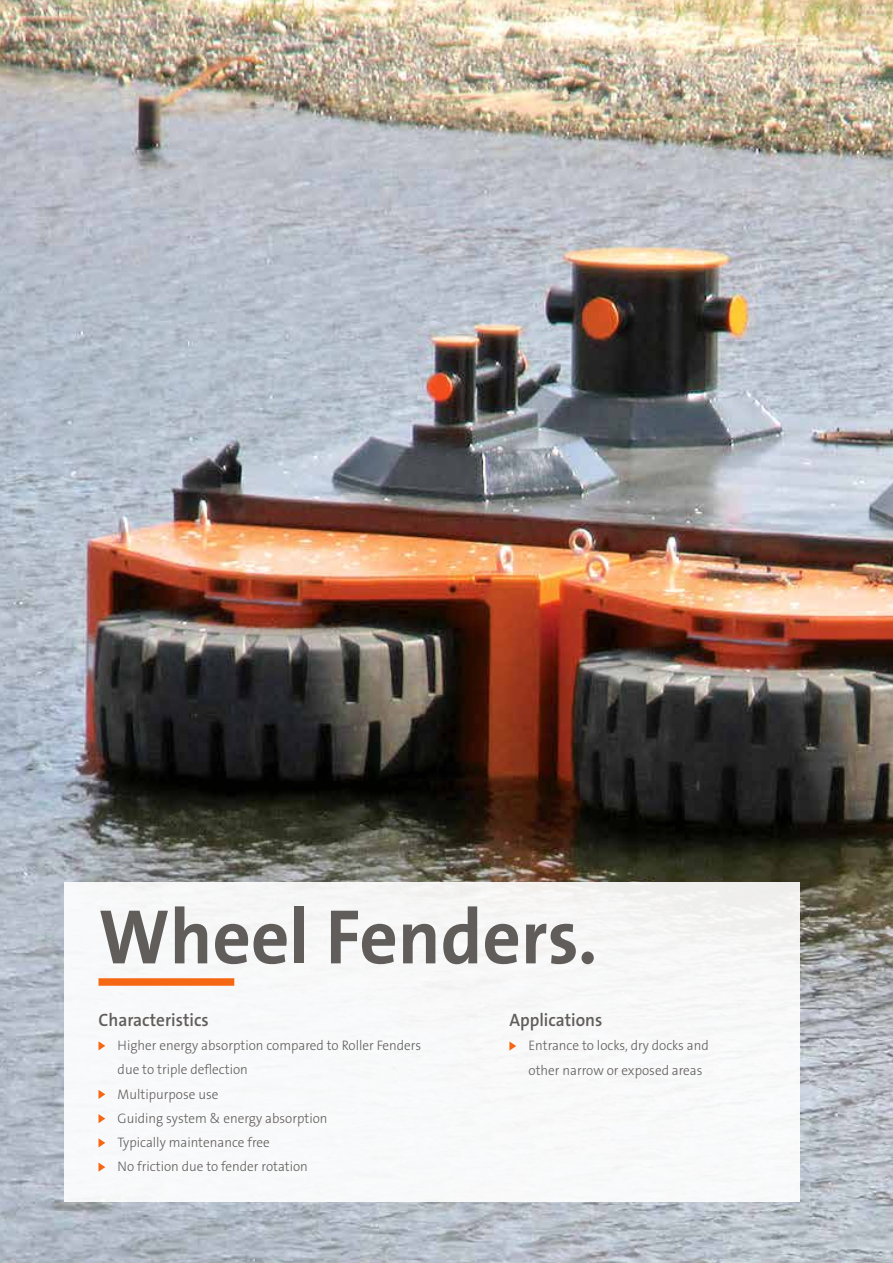
<style>
.page{position:relative;width:893px;height:1263px;background:#fff}
.page>*{position:absolute;margin:0;border:0;box-sizing:border-box;transform-origin:0 0}
.t1{font:700 78px "The Sans B Plus W7";color:#605d5b;scale:.96 1}
.t2{font:600 18px "The Sans B Plus W6";color:#605d5b;scale:.96 1}
.t3{font:300 13.8px/24.3px "The Sans B Plus W3";color:#605d5b;text-align:center;scale:.96 1}
</style>
<div class="page">
<img style="left:0;top:0;width:893px;height:1263px">
<div style="left:64px;top:882px;width:735px;height:319px;background:#f8f9f9"></div>
<div style="left:99px;top:978px;width:135px;height:8px;background:#f66714"></div>
<svg style="left:99px;top:1041px;width:6px;height:9px"></svg>
<svg style="left:99px;top:1090px;width:6px;height:9px"></svg>
<svg style="left:99px;top:1114px;width:6px;height:9px"></svg>
<svg style="left:99px;top:1138px;width:6px;height:9px"></svg>
<svg style="left:99px;top:1163px;width:6px;height:9px"></svg>
<svg style="left:509px;top:1041px;width:7px;height:9px"></svg>
<h1 class="t1" style="left:99px;top:887px;width:521px">Wheel Fenders.</h1>
<h2 class="t2" style="left:99px;top:1008px;width:116px">Characteristics</h2>
<p class="t3" style="left:118px;top:1033px;width:318px">Higher energy absorption compared to Roller Fenders</p>
<p class="t3" style="left:118px;top:1058px;width:137px">due to triple deflection</p>
<p class="t3" style="left:118px;top:1082px;width:106px">Multipurpose use</p>
<p class="t3" style="left:118px;top:1106px;width:220px">Guiding system &amp; energy absorption</p>
<p class="t3" style="left:105px;top:1130px;width:173px">Typically maintenance free</p>
<p class="t3" style="left:105px;top:1155px;width:212px">No friction due to fender rotation</p>
<h2 class="t2" style="left:509px;top:1008px;width:98px">Applications</h2>
<p class="t3" style="left:516px;top:1033px;width:202px">E ntrance to locks, dry docks and other narrow or exposed areas</p>
</div>
